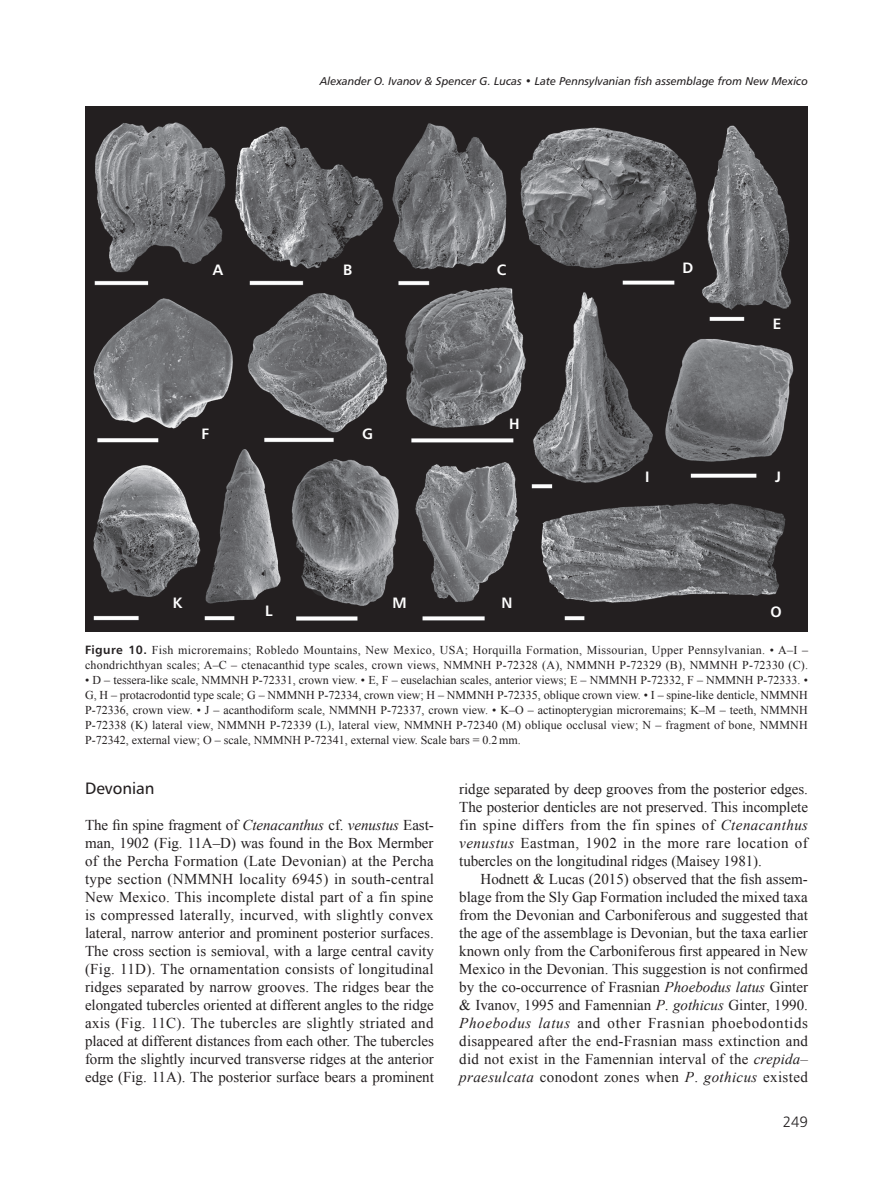
<style>
.page{position:relative;width:893px;height:1191px;background:#fff}
.page>*{position:absolute;margin:0;border:0;box-sizing:border-box;transform-origin:0 0}
.t1{font:16.5px "Humanist 777 BTCE Roman B";color:#231f20}
.t2{font:15px/18px "Times New Roman";color:#231f20;text-align:justify}
.t3{font:15px "Humanist 777 BTCE Bold B";color:#fff}
.t4{font:15px "Humanist 777 BTCE Light B";color:#231f20}
.t5{font:12px/15px "Times New Roman";letter-spacing:.02em;color:#231f20}
.t6{font:11.25px "Humanist 777 BTCE Italic B";color:#231f20}
.s1{font-family:"Humanist 777 BTCE Bold B"}
.s2{font-style:italic}
</style>
<div class="page">
<img style="left:85px;top:106px;width:723px;height:525px">
<p class="t6" style="left:320px;top:74px;width:489px">Alexander O. Ivanov &amp; Spencer G. Lucas • Late Pennsylvanian fish assemblage from New Mexico</p>
<p class="t3" style="left:213px;top:260px;width:12px">A</p>
<p class="t3" style="left:343px;top:260px;width:11px">B</p>
<p class="t3" style="left:497px;top:260px;width:11px">C</p>
<p class="t3" style="left:682px;top:257px;width:12px">D</p>
<p class="t3" style="left:201px;top:423px;width:9px">F</p>
<p class="t3" style="left:362px;top:423px;width:13px">G</p>
<p class="t3" style="left:509px;top:414px;width:12px">H</p>
<p class="t3" style="left:773px;top:314px;width:10px">E</p>
<p class="t3" style="left:173px;top:593px;width:11px">K</p>
<p class="t3" style="left:265px;top:601px;width:9px">L</p>
<p class="t3" style="left:393px;top:593px;width:16px">M</p>
<p class="t3" style="left:502px;top:593px;width:13px">N</p>
<p class="t3" style="left:645px;top:467px;width:6px">I</p>
<p class="t3" style="left:775px;top:467px;width:7px">J</p>
<p class="t3" style="left:770px;top:602px;width:13px">O</p>
<p class="t5" style="left:85px;top:642px;width:725px"><span class="s1">Figure 10.</span> Fish microremains; Robledo Mountains, New Mexico, USA; Horquilla Formation, Missourian, Upper Pennsylvanian. • A–I – chondrichthyan scales; A–C – ctenacanthid type scales, crown views, NMMNH P-72328 (A), NMMNH P-72329 (B), NMMNH P-72330 (C).</p>
<p class="t5" style="left:85px;top:672px;width:724px;text-align:justify">• D – tessera-like scale, NMMNH P-72331, crown view. • E, F – euselachian scales, anterior views; E – NMMNH P-72332, F – NMMNH P-72333. • G, H – protacrodontid type scale; G – NMMNH P-72334, crown view; H – NMMNH P-72335, oblique crown view. • I – spine-like denticle, NMMNH P-72336, crown view. • J – acanthodiform scale, NMMNH P-72337, crown view. • K–O – actinopterygian microremains; K–M – teeth, NMMNH P-72338 (K) lateral view, NMMNH P-72339 (L), lateral view, NMMNH P-72340 (M) oblique occlusal view; N – fragment of bone, NMMNH P-72342, external view; O – scale, NMMNH P-72341, external view. Scale bars = 0.2mm.</p>
<p class="t1" style="left:85px;top:777px;width:71px">Devonian</p>
<p class="t2" style="left:85px;top:815px;width:350px">The fin spine fragment of <span class="s2">Ctenacanthus</span> cf. <span class="s2">venustus</span> East&shy;man, 1902 (Fig. 11A–D) was found in the Box Mermber of the Percha Formation (Late Devonian) at the Percha type section (NMMNH locality 6945) in south-central New Mexico. This incomplete distal part of a fin spine is compressed laterally, incurved, with slightly convex lateral, narrow anterior and prominent posterior surfaces.<br>The cross section is semioval, with a large central cavity (Fig. 11D). The ornamentation consists of longitudinal ridges separated by narrow grooves. The ridges bear the elongated tubercles oriented at different angles to the ridge axis (Fig. 11C). The tubercles are slightly striated and placed at different distances from each other. The tubercles form the slightly incurved transverse ridges at the anterior edge (Fig. 11A). The posterior surface bears a prominent</p>
<p class="t2" style="left:459px;top:779px;width:350px">ridge separated by deep grooves from the posterior edges.<br>The posterior denticles are not preserved. This incomplete fin spine differs from the fin spines of <span class="s2">Ctenacanthus venustus</span> Eastman, 1902 in the more rare location of tubercles on the longitudinal ridges (Maisey 1981).</p>
<p class="t2" style="left:459px;top:869px;width:350px;text-indent:21px">Hodnett &amp; Lucas (2015) observed that the fish assem&shy;blage from the Sly Gap Formation included the mixed taxa from the Devonian and Carboniferous and suggested that the age of the assemblage is Devonian, but the taxa earlier known only from the Carboniferous first appeared in New Mexico in the Devonian. This suggestion is not confirmed by the co-occurrence of Frasnian <span class="s2">Phoebodus latus</span> Ginter &amp; Ivanov, 1995 and Famennian <span class="s2">P</span>. <span class="s2">gothicus</span> Ginter, 1990.<br><span class="s2">Phoebodus latus</span> and other Frasnian phoebodontids disappeared after the end-Frasnian mass extinction and did not exist in the Famennian interval of the <span class="s2">crepida– praesulcata</span> conodont zones when <span class="s2">P</span>. <span class="s2">gothicus</span> existed</p>
<p class="t4" style="left:783px;top:1112px;width:27px">249</p>
</div>
